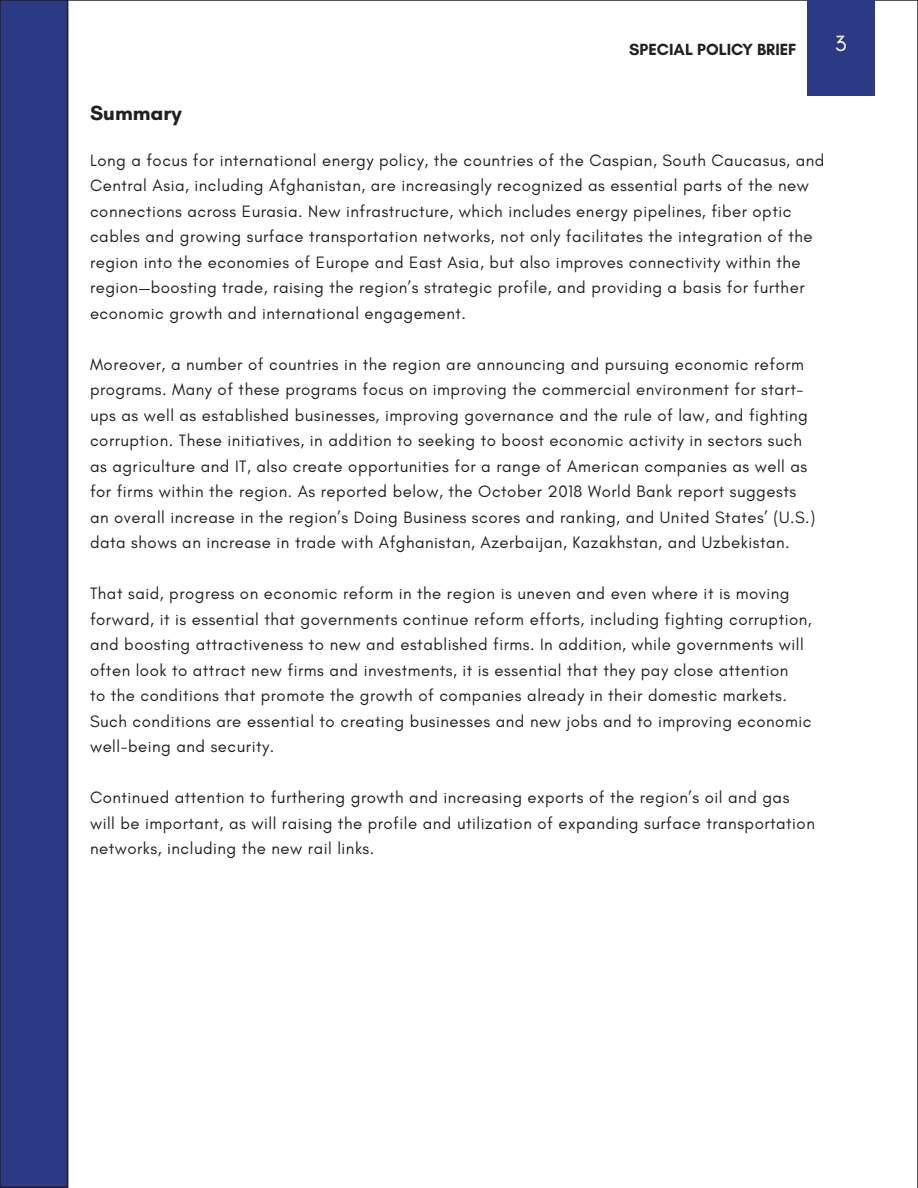
<style>
.page{position:relative;width:918px;height:1188px;background:#fff}
.page>*{position:absolute;margin:0;border:0;box-sizing:border-box;transform-origin:0 0}
.t1{font:22.5px "Glacial Indifference";color:#fff}
.t2{font:700 21px "Glacial Indifference";color:#231f20}
.t3{font:16.8px/25.5px "Glacial Indifference";letter-spacing:.03em;color:#231f20}
.t4{font:700 16.5px "Glacial Indifference";color:#231f20}
</style>
<div class="page">
<div style="left:0;top:0;width:68px;height:1187px;background:#2c3985"></div>
<div style="left:0;top:0;width:68px;height:1188px;border:2px solid #231f20"></div>
<div style="left:807px;top:0;width:68px;height:95px;background:#2c3985"></div>
<p class="t4" style="left:629px;top:39px;width:169px">SPECIAL POLICY BRIEF</p>
<p class="t1" style="left:835px;top:31px;width:13px">3</p>
<p class="t2" style="left:90px;top:100px;width:93px">Summary</p>
<p class="t3" style="left:90px;top:148px;width:736px">Long a focus for international energy policy, the countries of the Caspian, South Caucasus, and Central Asia, including Afghanistan, are increasingly recognized as essential parts of the new connections across Eurasia. New infrastructure, which includes energy pipelines, fiber optic cables and growing surface transportation networks, not only facilitates the integration of the region into the economies of Europe and East Asia, but also improves connectivity within the region—boosting trade, raising the region’s strategic profile, and providing a basis for further economic growth and international engagement.</p>
<p class="t3" style="left:90px;top:352px;width:727px">Moreover, a number of countries in the region are announcing and pursuing economic reform programs. Many of these programs focus on improving the commercial environment for start&shy;ups as well as established businesses, improving governance and the rule of law, and fighting corruption. These initiatives, in addition to seeking to boost economic activity in sectors such as agriculture and IT, also create opportunities for a range of American companies as well as for firms within the region. As reported below, the October 2018 World Bank report suggests an overall increase in the region’s Doing Business scores and ranking, and United States’ (U.S.) data shows an increase in trade with Afghanistan, Azerbaijan, Kazakhstan, and Uzbekistan.</p>
<p class="t3" style="left:90px;top:581px;width:723px">That said, progress on economic reform in the region is uneven and even where it is moving forward, it is essential that governments continue reform efforts, including fighting corruption, and boosting attractiveness to new and established firms. In addition, while governments will often look to attract new firms and investments, it is essential that they pay close attention<br>to the conditions that promote the growth of companies already in their domestic markets.<br>Such conditions are essential to creating businesses and new jobs and to improving economic well-being and security.</p>
<p class="t3" style="left:90px;top:785px;width:726px">Continued attention to furthering growth and increasing exports of the region’s oil and gas will be important, as will raising the profile and utilization of expanding surface transportation networks, including the new rail links.</p>
</div>
